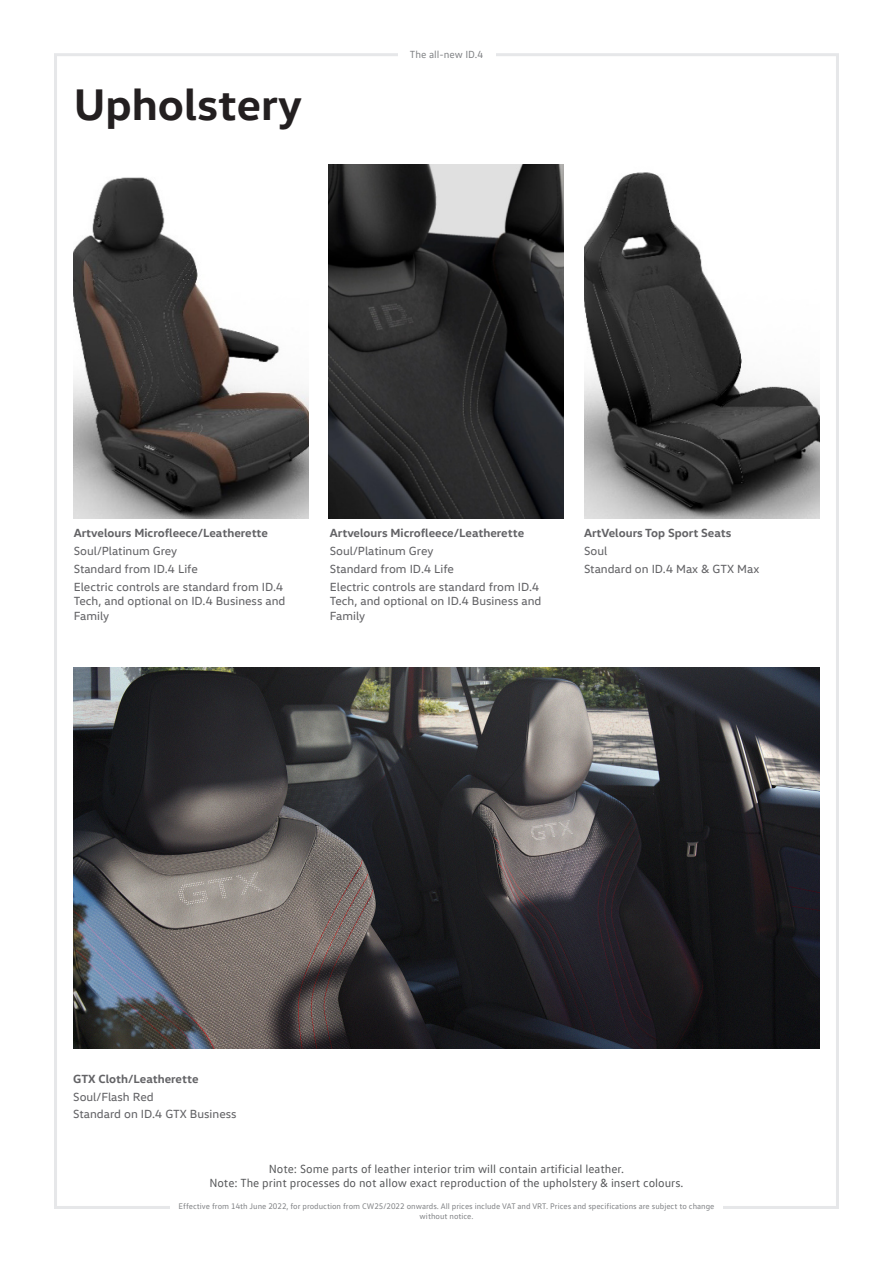
<style>
.page{position:relative;width:893px;height:1263px;background:#fff}
.page>*{position:absolute;margin:0;border:0;box-sizing:border-box;transform-origin:0 0}
.Page_heading{font:700 45px "VW Head";color:#231f20}
.Centred_text{font:12px/14.4px "VW Head";color:#636366}
.t1{font:12px/14.4px "VW Text";color:#57585a;text-align:center}
.Centred_text-2{font:700 12px "VW Head";color:#636366}
.t2{font:10.5px "VW Text";color:#808285}
.t3{font:8.25px/9.9px "VW Text";color:#808285;text-align:center}
</style>
<div class="page">
<svg style="left:584px;top:172px;width:235px;height:347px"></svg>
<svg style="left:74px;top:177px;width:235px;height:342px"></svg>
<img style="left:329px;top:164px;width:234px;height:355px">
<img style="left:74px;top:668px;width:745px;height:380px">
<p class="Page_heading" style="left:74px;top:75px;width:230px">Upholstery</p>
<p class="t2" style="left:410px;top:47px;width:75px">The all-new ID.4</p>
<p class="Centred_text-2" style="left:74px;top:525px;width:196px">Artvelours Microfleece/Leatherette</p>
<p class="Centred_text" style="left:74px;top:543px;width:105px">Soul/Platinum Grey</p>
<p class="Centred_text" style="left:74px;top:561px;width:126px">Standard from ID.4 Life</p>
<p class="Centred_text" style="left:74px;top:579px;width:213px">Electric controls are standard from ID.4<br>Tech, and optional on ID.4 Business and<br>Family</p>
<p class="Centred_text-2" style="left:330px;top:525px;width:196px">Artvelours Microfleece/Leatherette</p>
<p class="Centred_text" style="left:330px;top:543px;width:105px">Soul/Platinum Grey</p>
<p class="Centred_text" style="left:330px;top:561px;width:126px">Standard from ID.4 Life</p>
<p class="Centred_text" style="left:330px;top:579px;width:213px">Electric controls are standard from ID.4<br>Tech, and optional on ID.4 Business and<br>Family</p>
<p class="Centred_text-2" style="left:584px;top:525px;width:149px">ArtVelours Top Sport Seats</p>
<p class="Centred_text" style="left:584px;top:543px;width:25px">Soul</p>
<p class="Centred_text" style="left:584px;top:561px;width:177px">Standard on ID.4 Max &amp; GTX Max</p>
<p class="Centred_text-2" style="left:73px;top:1071px;width:127px">GTX Cloth/Leatherette</p>
<p class="Centred_text" style="left:73px;top:1089px;width:82px">Soul/Flash Red</p>
<p class="Centred_text" style="left:73px;top:1107px;width:165px">Standard on ID.4 GTX Business</p>
<p class="t1" style="left:209px;top:1161px;width:476px">Note: Some parts of leather interior trim will contain artificial leather.<br>Note: The print processes do not allow exact reproduction of the upholstery &amp; insert colours.</p>
<p class="t3" style="left:179px;top:1201px;width:537px">Effective from 14th June 2022, for production from CW25/2022 onwards. All prices include VAT and VRT. Prices and specifications are subject to change without notice.</p>
</div>
